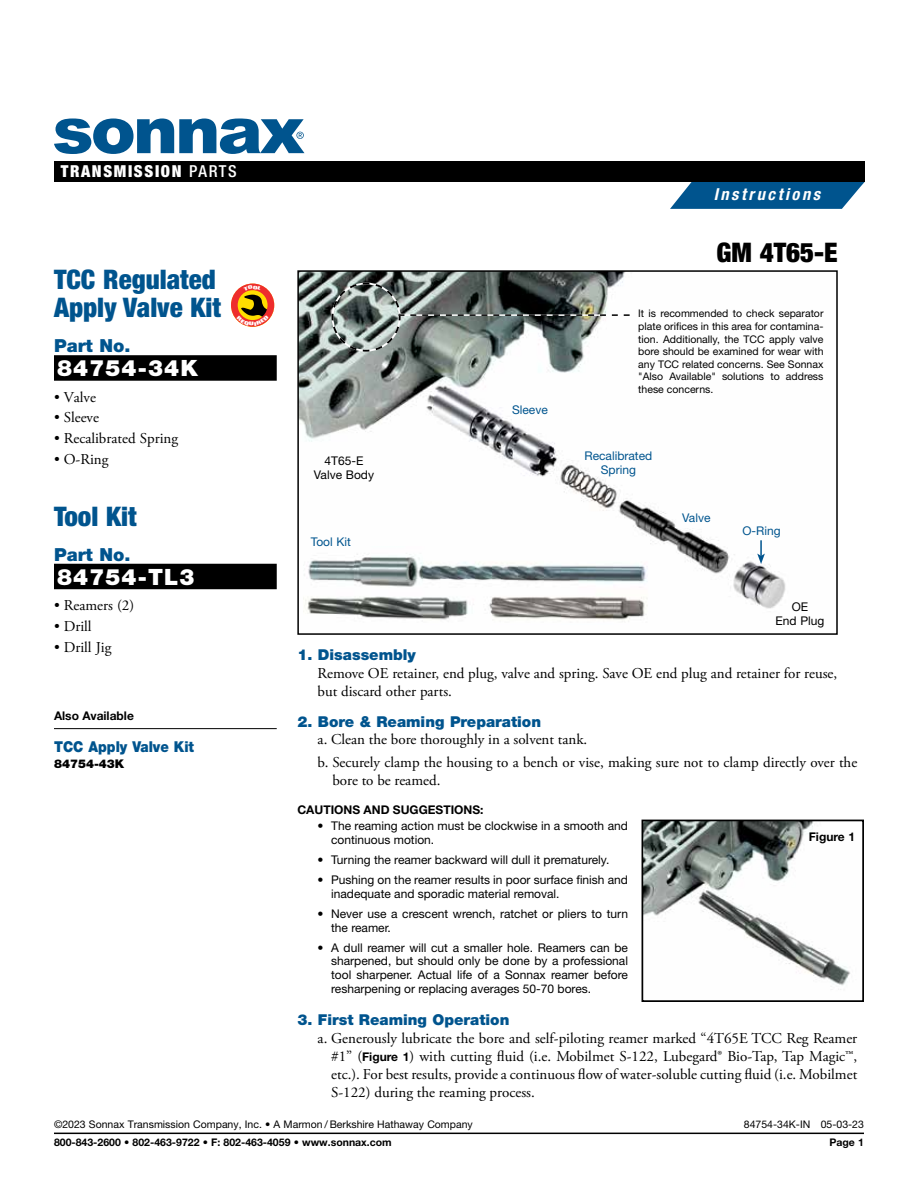
<style>
.page{position:relative;width:918px;height:1188px;background:#fff}
.page>*{position:absolute;margin:0;border:0;box-sizing:border-box;transform-origin:0 0}
.t1{font:900 condensed 27px/27.8px "Helvetica Neue LT Std";color:#00548e}
.t2{font:900 condensed 27px "Helvetica Neue LT Std";color:#000}
.t3{font:900 22.5px "Helvetica Neue LT Std";letter-spacing:.05em;color:#fff}
.t4{font:900 18px "Helvetica Neue LT Std";color:#00548e}
.t5{font:900 condensed 16.5px "Helvetica Neue LT Std";letter-spacing:.1em;color:#fff}
.t6{font:italic 700 condensed 16.5px "Helvetica Neue LT Std";letter-spacing:.155em;color:#fff}
.t7{font:15px/18px "Adobe Garamond Pro";color:#000}
.t8{font:900 15px "Helvetica Neue LT Std";color:#00548e}
.t9{font:900 15px "Helvetica Neue LT Std";color:#00548e;scale:.9 1}
.t10{font:12px/13.5px "Helvetica Neue LT Std";color:#000}
.t11{font:700 12px "Helvetica Neue LT Std";color:#000}
.t12{font:12px/14.4px "Helvetica Neue LT Std";color:#00548e;text-align:center}
.t13{font:900 12px "Helvetica Neue LT Std";color:#000}
.t14{font:10.5px/12.6px "Helvetica Neue LT Std";color:#000;text-align:justify}
.t15{font:700 10.5px "Helvetica Neue LT Std";color:#000}
.s1{font-weight:500}
.s2{font-family:"Helvetica Neue LT Std";font-weight:700;font-size:12px}
</style>
<div class="page">
<div style="left:54px;top:355px;width:223px;height:26px;background:#000"></div>
<div style="left:54px;top:564px;width:223px;height:25px;background:#000"></div>
<hr style="left:54px;top:728px;width:223px;height:1px;background:#000">
<img style="left:300px;top:273px;width:486px;height:339px">
<div style="left:297px;top:270px;width:541px;height:365px;border:2px solid #000"></div>
<svg style="left:757px;top:540px;width:8px;height:24px"></svg>
<img style="left:304px;top:546px;width:347px;height:74px">
<svg style="left:331px;top:282px;width:299px;height:71px;background:#7e8784"></svg>
<img style="left:645px;top:823px;width:206px;height:167px">
<div style="left:642px;top:820px;width:222px;height:182px;border:2px solid #000"></div>
<hr style="left:54px;top:1133px;width:810px;height:1px;background:#000">
<svg style="left:670px;top:182px;width:195px;height:27px;background:#1e689b"></svg>
<div style="left:54px;top:161px;width:811px;height:21px;background:#000"></div>
<svg style="left:54px;top:119px;width:250px;height:35px"></svg>
<svg style="left:231px;top:284px;width:43px;height:43px"></svg>
<p class="t5" style="left:61px;top:161px;width:178px">TRANSMISSION <span class="s1">PARTS</span></p>
<h1 class="t1" style="left:54px;top:265px;width:168px">TCC Regulated<br>Apply Valve Kit</h1>
<p class="t4" style="left:54px;top:335px;width:78px">Part No.</p>
<h2 class="t3" style="left:57px;top:355px;width:142px">84754-34K</h2>
<p class="t7" style="left:54px;top:388px;width:44px">• Valve</p>
<p class="t7" style="left:54px;top:409px;width:47px">• Sleeve</p>
<p class="t7" style="left:54px;top:430px;width:126px">• Recalibrated Spring</p>
<p class="t7" style="left:54px;top:451px;width:56px">• O-Ring</p>
<h1 class="t1" style="left:54px;top:502px;width:84px">Tool Kit</h1>
<p class="t4" style="left:54px;top:543px;width:78px">Part No.</p>
<h2 class="t3" style="left:57px;top:563px;width:139px">84754-TL3</h2>
<p class="t7" style="left:54px;top:597px;width:82px">• Reamers (2)</p>
<p class="t7" style="left:54px;top:618px;width:39px">• Drill</p>
<p class="t7" style="left:54px;top:639px;width:59px">• Drill Jig</p>
<p class="t11" style="left:54px;top:708px;width:81px">Also Available</p>
<p class="t9" style="left:54px;top:737px;width:157px">TCC Apply Valve Kit</p>
<p class="t13" style="left:54px;top:757px;width:72px">84754-43K</p>
<p class="t6" style="left:714px;top:185px;width:108px">Instructions</p>
<h1 class="t2" style="left:717px;top:236px;width:123px">GM 4T65-E</h1>
<p class="t10" style="left:314px;top:453px;width:62px;line-height:14.4px;text-align:center">4T65-E<br>Valve Body</p>
<p class="t12" style="left:311px;top:534px;width:42px">Tool Kit</p>
<p class="t12" style="left:512px;top:402px;width:37px">Sleeve</p>
<p class="t14" style="left:638px;top:307px;width:187px">It is recommended to check separator plate orifices in this area for contamina&shy;tion. Additionally, the TCC apply valve bore should be examined for wear with any TCC related concerns. See Sonnax "Also Available" solutions to address these concerns.</p>
<p class="t12" style="left:585px;top:448px;width:69px">Recalibrated<br>Spring</p>
<p class="t12" style="left:682px;top:510px;width:30px">Valve</p>
<p class="t12" style="left:743px;top:524px;width:40px">O-Ring</p>
<p class="t10" style="left:776px;top:599px;width:50px;line-height:14.4px;text-align:center">OE<br>End Plug</p>
<p class="t8" style="left:297px;top:646px;width:120px">1. Disassembly</p>
<p class="t7" style="left:318px;top:665px;width:521px">Remove OE retainer, end plug, valve and spring. Save OE end plug and retainer for reuse, but discard other parts.</p>
<p class="t8" style="left:297px;top:713px;width:245px">2. Bore &amp; Reaming Preparation</p>
<p class="t7" style="left:318px;top:728px;width:541px;line-height:23.2px">a. Clean the bore thoroughly in a solvent tank.<br>b. Securely clamp the housing to a bench or vise, making sure not to clamp directly over the</p>
<p class="t7" style="left:332px;top:772px;width:110px">bore to be reamed.</p>
<p class="t11" style="left:297px;top:802px;width:188px">CAUTIONS AND SUGGESTIONS:</p>
<p class="t10" style="left:331px;top:819px;width:298px;text-indent:-14px">• The reaming action must be clockwise in a smooth and continuous motion.</p>
<p class="t10" style="left:318px;top:853px;width:293px">• Turning the reamer backward will dull it prematurely.</p>
<p class="t10" style="left:331px;top:873px;width:298px;text-indent:-14px">• Pushing on the reamer results in poor surface finish and inadequate and sporadic material removal.</p>
<p class="t10" style="left:331px;top:907px;width:298px;text-indent:-14px">• Never use a crescent wrench, ratchet or pliers to turn the reamer.</p>
<p class="t10" style="left:331px;top:941px;width:298px;text-align:justify;text-indent:-14px">• A dull reamer will cut a smaller hole. Reamers can be sharpened, but should only be done by a professional tool sharpener. Actual life of a Sonnax reamer before resharpening or replacing averages 50-70 bores.</p>
<p class="t8" style="left:297px;top:1011px;width:214px">3. First Reaming Operation</p>
<p class="t7" style="left:331px;top:1030px;width:528px;text-align:justify;text-indent:-14px">a. Generously lubricate the bore and self-piloting reamer marked “4T65E TCC Reg Reamer #1” (<span class="s2">Figure 1</span>) with cutting fluid (i.e. Mobilmet S-122, Lubegard® Bio-Tap, Tap Magic™, etc.). For best results, provide a continuous flow of water-soluble cutting fluid (i.e. Mobilmet S-122) during the reaming process.</p>
<p class="t11" style="left:809px;top:830px;width:48px">Figure 1</p>
<p class="t14" style="left:54px;top:1118px;width:420px">©2023 Sonnax Transmission Company, Inc. • A Marmon / Berkshire Hathaway Company</p>
<p class="t14" style="left:744px;top:1118px;width:122px">84754-34K-IN 05-03-23</p>
<p class="t15" style="left:54px;top:1136px;width:339px">800-843-2600 • 802-463-9722 • F: 802-463-4059 • www.sonnax.com</p>
<p class="t15" style="left:829px;top:1136px;width:36px">Page 1</p>
</div>
